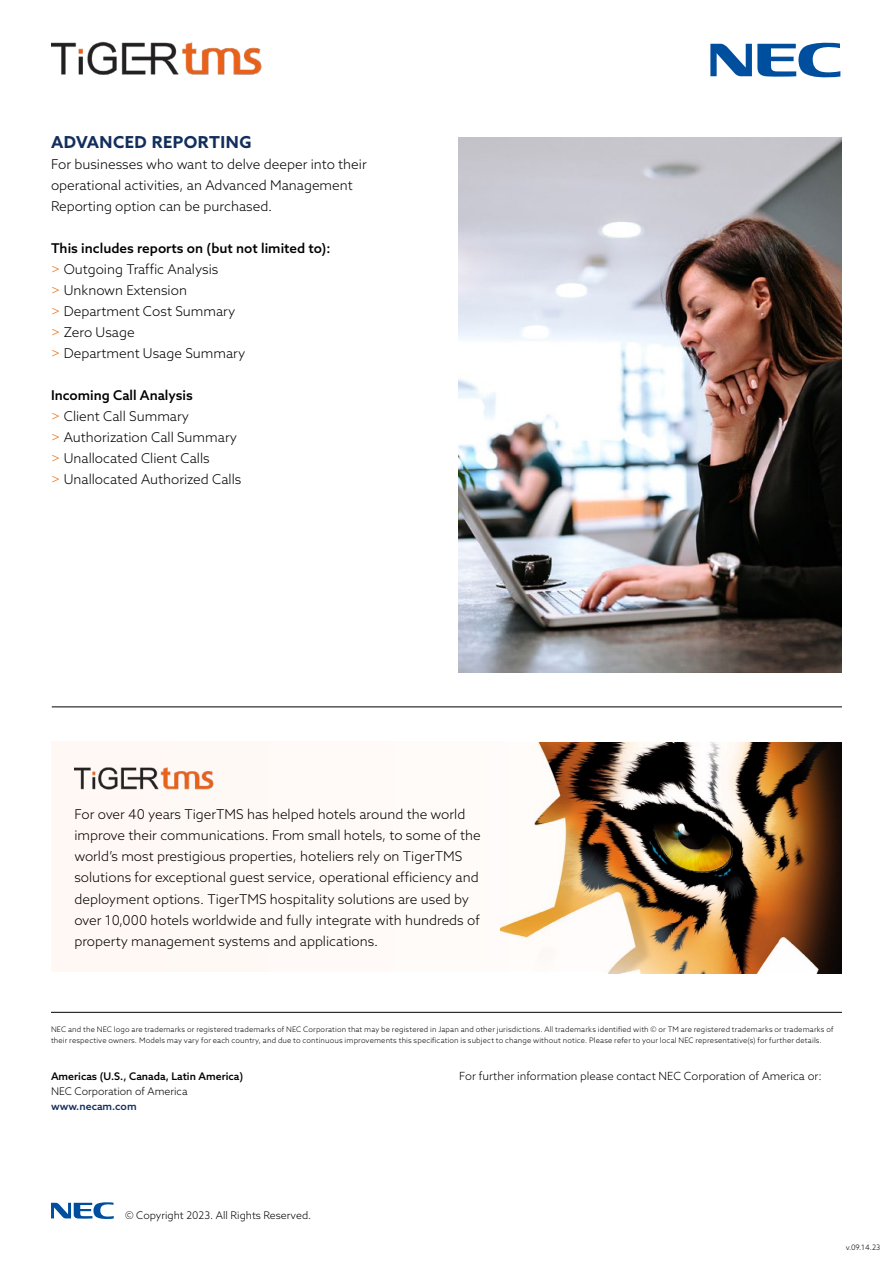
<style>
.page{position:relative;width:893px;height:1263px;background:#fff}
.page>*{position:absolute;margin:0;border:0;box-sizing:border-box;transform-origin:0 0}
.t1{font:700 16.5px "Azo Sans";letter-spacing:.03em;color:#122e5c}
.t2{font:300 13.5px/21px "Azo Sans";color:#000}
.t3{font:300 11.25px "Azo Sans";color:#000}
.t4{font:300 10.5px "Azo Sans";color:#000}
.t5{font:500 10.5px "Azo Sans";color:#000}
.t6{font:500 10.5px "Azo Sans";color:#122e5c}
.t7{font:300 7.5px/10.5px "Azo Sans";letter-spacing:.02em;color:#000}
.s1{font-weight:500}
.s2{color:#ec6608}
</style>
<div class="page">
<svg style="left:710px;top:42px;width:130px;height:36px"></svg>
<img style="left:51px;top:41px;width:211px;height:34px">
<hr style="left:51px;top:1012px;width:791px;height:1px;background:#000">
<div style="left:52px;top:742px;width:789px;height:230px;background:#fff8f4"></div>
<img style="left:74px;top:767px;width:140px;height:23px">
<img style="left:501px;top:742px;width:341px;height:231px">
<img style="left:459px;top:137px;width:383px;height:536px">
<hr style="left:52px;top:707px;width:790px;height:1px;background:#000">
<svg style="left:51px;top:1202px;width:63px;height:17px"></svg>
<p class="t1" style="left:51px;top:131px;width:202px">ADVANCED REPORTING</p>
<p class="t2" style="left:51px;top:153px;width:317px">For businesses who want to delve deeper into their operational activities, an Advanced Management<br>Reporting option can be purchased.</p>
<p class="t2" style="left:51px;top:237px;width:281px"><span class="s1">This includes reports on (but not limited to): </span><span class="s2">&gt;</span> Outgoing Traffic Analysis<br><span class="s2">&gt;</span> Unknown Extension<br><span class="s2">&gt;</span> Department Cost Summary<br><span class="s2">&gt;</span> Zero Usage<br><span class="s2">&gt;</span> Department Usage Summary</p>
<p class="t2" style="left:51px;top:384px;width:192px"><span class="s1">Incoming Call Analysis<br></span><span class="s2">&gt;</span> Client Call Summary<br><span class="s2">&gt;</span> Authorization Call Summary <span class="s2">&gt;</span> Unallocated Client Calls<br><span class="s2">&gt;</span> Unallocated Authorized Calls</p>
<p class="t2" style="left:74px;top:804px;width:408px">For over 40 years TigerTMS has helped hotels around the world improve their communications. From small hotels, to some of the world’s most prestigious properties, hoteliers rely on TigerTMS solutions for exceptional guest service, operational efficiency and deployment options. TigerTMS hospitality solutions are used by over 10,000 hotels worldwide and fully integrate with hundreds of property management systems and applications.</p>
<p class="t7" style="left:51px;top:1024px;width:784px">NEC and the NEC logo are trademarks or registered trademarks of NEC Corporation that may be registered in Japan and other jurisdictions. All trademarks identified with © or TM are registered trademarks or trademarks of their respective owners. Models may vary for each country, and due to continuous improvements this specification is subject to change without notice. Please refer to your local NEC representative(s) for further details.</p>
<p class="t5" style="left:51px;top:1069px;width:194px">Americas (U.S., Canada, Latin America)</p>
<p class="t4" style="left:51px;top:1084px;width:138px">NEC Corporation of America</p>
<p class="t6" style="left:51px;top:1099px;width:87px">www.necam.com</p>
<p class="t3" style="left:459px;top:1069px;width:364px">For further information please contact NEC Corporation of America or:</p>
<p class="t4" style="left:125px;top:1208px;width:188px">© Copyright 2023. All Rights Reserved.</p>
<p class="t7" style="left:846px;top:1242px;width:36px">v.09.14.23</p>
</div>
